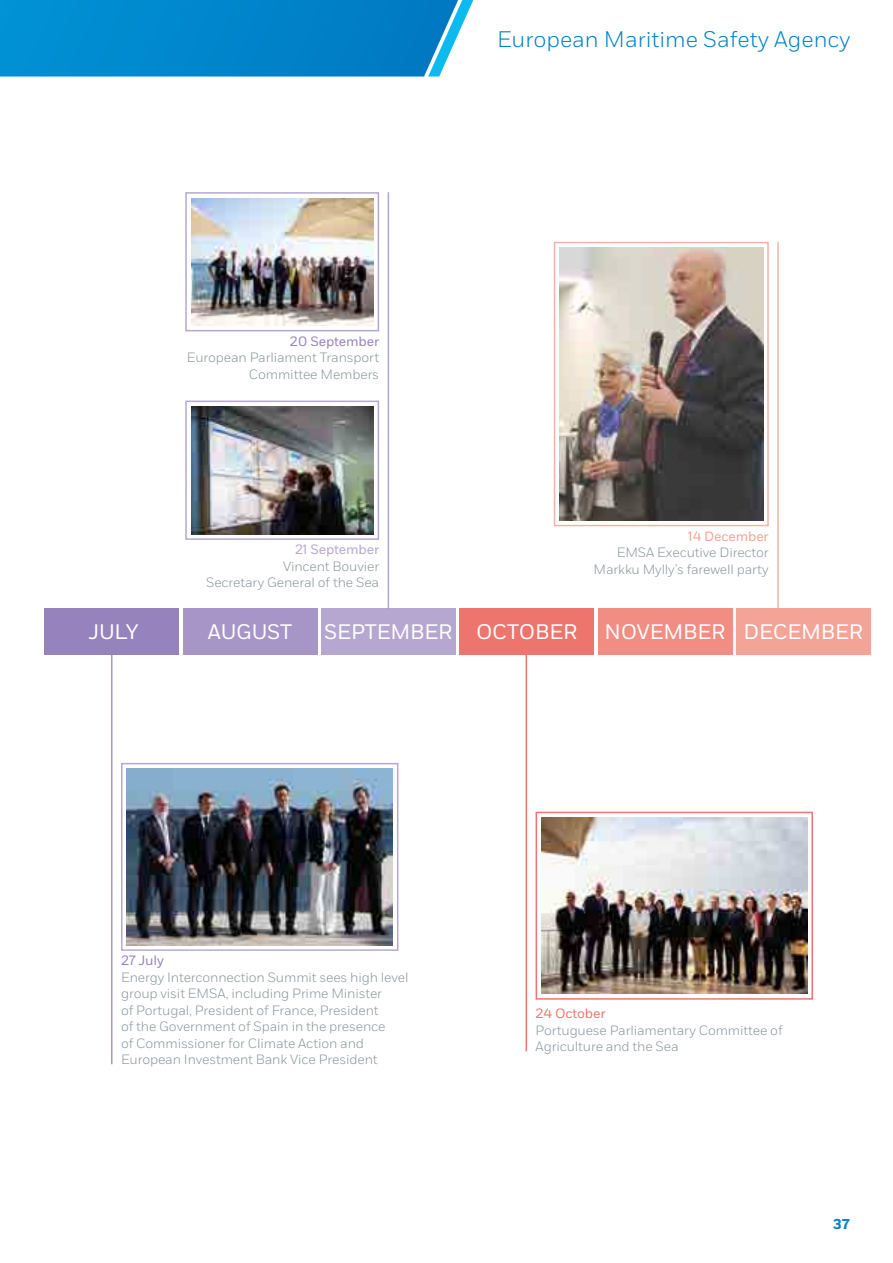
<style>
.page{position:relative;width:893px;height:1263px;background:#fff}
.page>*{position:absolute;margin:0;border:0;box-sizing:border-box;transform-origin:0 0}
.t1{font:300 22.5px "Fort";color:#0081c9}
.t2{font:21px "Fort";letter-spacing:-.01em;color:#fff}
.t3{font:700 14.25px "Fort";color:#0081c9}
.t4{font:300 13.5px/16.5px "Fort";letter-spacing:-.01em;color:#8a959c;text-align:right}
.t5{font:13.5px "Fort";letter-spacing:-.01em;color:#9682bc}
.t6{font:13.5px "Fort";letter-spacing:-.01em;color:#b5a7d2}
.t7{font:13.5px "Fort";letter-spacing:-.01em;color:#f4a397}
.t8{font:13.5px "Fort";letter-spacing:-.01em;color:#ee756d}
</style>
<div class="page">
<hr style="left:388px;top:192px;width:1px;height:416px;background:#9682bc">
<div style="left:45px;top:608px;width:134px;height:46px;background:#9682bc"></div>
<div style="left:321px;top:608px;width:134px;height:46px;background:#b5a7d0"></div>
<div style="left:460px;top:608px;width:134px;height:46px;background:#ee756d"></div>
<div style="left:598px;top:608px;width:134px;height:46px;background:#f18d82"></div>
<div style="left:736px;top:608px;width:134px;height:46px;background:#f4a397"></div>
<div style="left:183px;top:608px;width:134px;height:46px;background:#a695c6"></div>
<div style="left:185px;top:192px;width:194px;height:139px;border:2px solid #9682bc"></div>
<img style="left:191px;top:198px;width:182px;height:128px">
<div style="left:185px;top:401px;width:194px;height:139px;border:2px solid #9682bc"></div>
<img style="left:191px;top:406px;width:182px;height:128px">
<hr style="left:777px;top:242px;width:2px;height:366px;background:#f4a397">
<img style="left:559px;top:248px;width:204px;height:273px">
<div style="left:554px;top:242px;width:215px;height:284px;border:2px solid #f4a397"></div>
<hr style="left:526px;top:654px;width:1px;height:397px;background:#ee756d">
<div style="left:536px;top:812px;width:277px;height:188px;border:2px solid #ee756d"></div>
<img style="left:541px;top:817px;width:266px;height:177px">
<hr style="left:111px;top:654px;width:2px;height:410px;background:#9682bc">
<div style="left:121px;top:763px;width:277px;height:188px;border:2px solid #9682bc"></div>
<img style="left:127px;top:769px;width:266px;height:176px">
<svg style="left:0;top:0;width:473px;height:77px;background:#0c8cce"></svg>
<p class="t5" style="left:290px;top:333px;width:91px">20 September</p>
<p class="t4" style="left:187px;top:349px;width:194px">European Parliament Transport<br>Committee Members</p>
<p class="t6" style="left:295px;top:541px;width:86px">21 September</p>
<p class="t4" style="left:206px;top:558px;width:175px">Vincent Bouvier<br>Secretary General of the Sea</p>
<h1 class="t1" style="left:497px;top:26px;width:355px">European Maritime Safety Agency</h1>
<p class="t7" style="left:688px;top:528px;width:82px">14 December</p>
<p class="t4" style="left:594px;top:544px;width:177px">EMSA Executive Director<br>Markku Mylly’s farewell party</p>
<h2 class="t2" style="left:89px;top:619px;width:52px">JULY</h2>
<h2 class="t2" style="left:208px;top:619px;width:86px">AUGUST</h2>
<h2 class="t2" style="left:324px;top:619px;width:255px">SEPTEMBER OCTOBER</h2>
<h2 class="t2" style="left:604px;top:619px;width:260px">NOVEMBER DECEMBER</h2>
<p class="t5" style="left:121px;top:952px;width:44px">27 July</p>
<p class="t4" style="left:121px;top:969px;width:289px;text-align:left">Energy Interconnection Summit sees high level group visit EMSA, including Prime Minister<br>of Portugal, President of France, President<br>of the Government of Spain in the presence<br>of Commissioner for Climate Action and European Investment Bank Vice President</p>
<p class="t8" style="left:536px;top:1005px;width:71px">24 October</p>
<p class="t4" style="left:536px;top:1022px;width:249px;text-align:left">Portuguese Parliamentary Committee of<br>Agriculture and the Sea</p>
<p class="t3" style="left:833px;top:1215px;width:19px">37</p>
</div>
